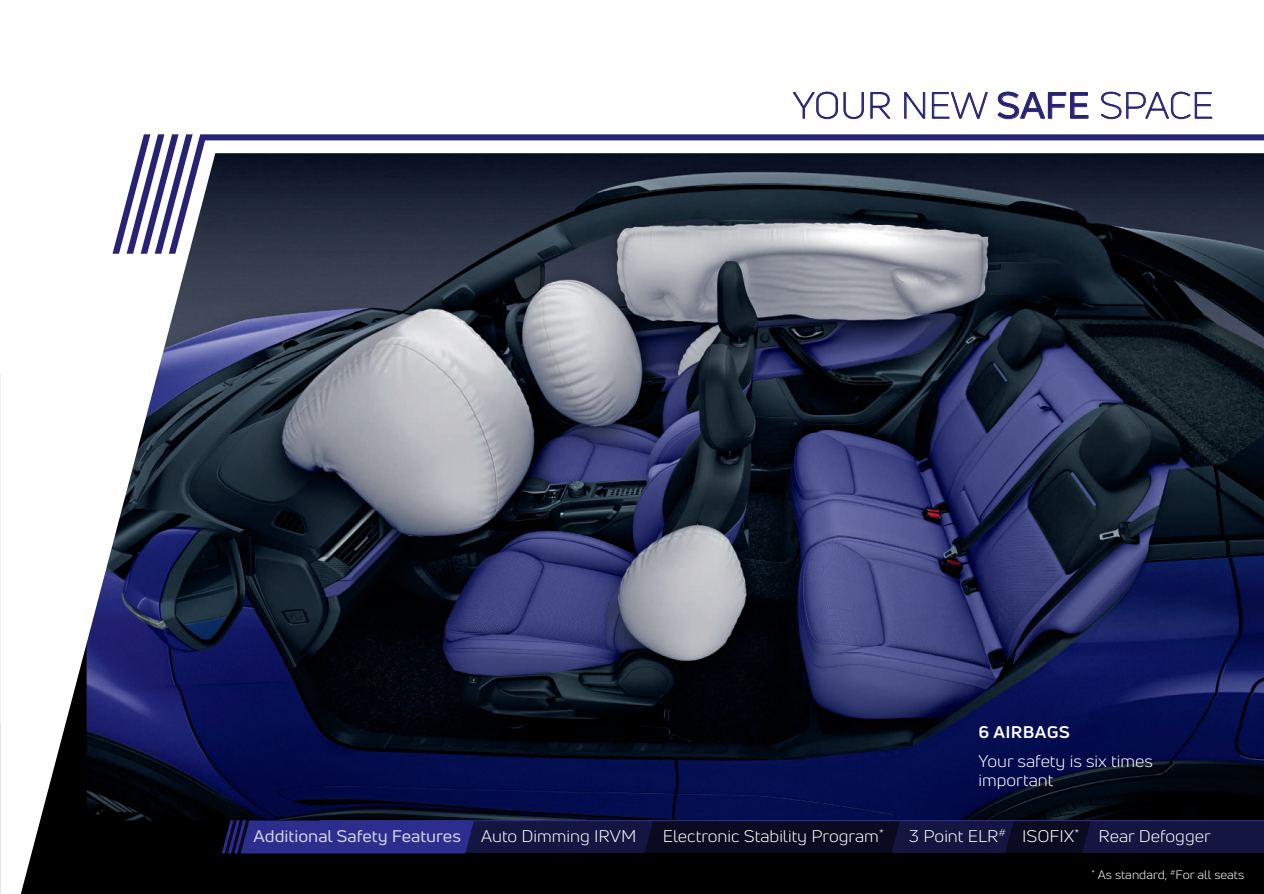
<style>
.page{position:relative;width:1264px;height:894px;background:#fff}
.page>*{position:absolute;margin:0;border:0;box-sizing:border-box;transform-origin:0 0}
.t1{font:300 36px "Uni Neue";color:#272374;scale:1.1 1}
.t2{font:16.5px/19.5px "Uni Neue";color:#fff;scale:1.1 1}
.t3{font:16.5px "Uni Neue";color:#fff;scale:1.1 1}
.t4{font:700 16.5px "Uni Neue";letter-spacing:.02em;color:#fff;scale:1.1 1}
.t5{font:12px "Uni Neue";color:#fff;scale:1.1 1}
.t6{font:9.6px "Uni Neue";color:#fff;scale:1.1 1}
.s1{font-weight:400}
.s2{font-style:inherit}
</style>
<div class="page">
<img style="left:0;top:374px;width:1px;height:349px">
<img style="left:21px;top:253px;width:1242px;height:640px">
<svg style="left:192px;top:134px;width:1071px;height:119px;background:#444b5b"></svg>
<svg style="left:112px;top:134px;width:80px;height:119px"></svg>
<svg style="left:793px;top:92px;width:44px;height:27px"></svg>
<svg style="left:843px;top:92px;width:20px;height:27px"></svg>
<svg style="left:870px;top:92px;width:19px;height:27px"></svg>
<svg style="left:904px;top:92px;width:20px;height:27px"></svg>
<svg style="left:931px;top:92px;width:56px;height:27px"></svg>
<svg style="left:997px;top:92px;width:91px;height:27px"></svg>
<svg style="left:1101px;top:92px;width:110px;height:27px"></svg>
<svg style="left:222px;top:819px;width:1041px;height:34px;background:#161748"></svg>
<hr style="left:0;top:723px;width:1px;height:170px;background:#e6e7e9">
<h1 class="t1" style="left:793px;top:83px;width:383px">YOUR NEW <span class="s1">SAFE</span> SPACE</h1>
<p class="t4" style="left:978px;top:721px;width:85px">6 AIRBAGS</p>
<p class="t2" style="left:978px;top:750px;width:160px">Your safety is six times important</p>
<p class="t3" style="left:253px;top:825px;width:349px">Additional Safety Features <span class="s2">Auto Dimming IRVM</span></p>
<p class="t2" style="left:908px;top:825px;width:152px">3 Point ELR<sup>#</sup> ISOFIX</p>
<p class="t2" style="left:1098px;top:825px;width:104px">Rear Defogger</p>
<p class="t6" style="left:1074px;top:826px;width:6px">*</p>
<p class="t2" style="left:662px;top:825px;width:202px">Electronic Stability Program<sup>*</sup></p>
<p class="t5" style="left:1091px;top:867px;width:140px"><sup>*</sup> As standard, <sup>#</sup>For all seats</p>
</div>
